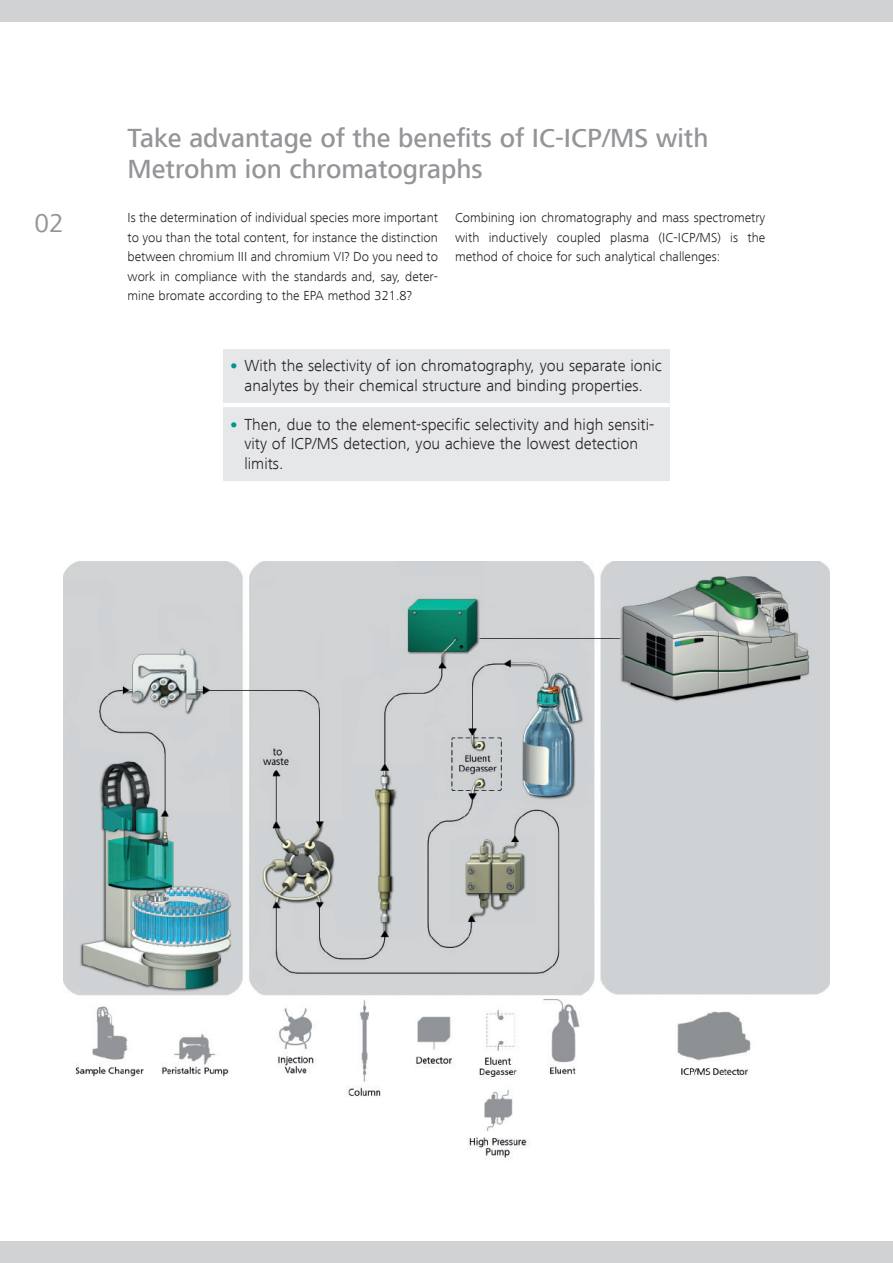
<style>
.page{position:relative;width:893px;height:1263px;background:#fff}
.page>*{position:absolute;margin:0;border:0;box-sizing:border-box;transform-origin:0 0}
.t1{font:500 27px/30.8px "Frutiger Next LT";color:#939598}
.t2{font:27px "Frutiger Next LT";color:#939598}
.t3{font:300 16.5px/19.5px "Frutiger Next LT";color:#231f20;text-align:center}
.t4{font:300 13.5px/19.5px "Frutiger Next LT";color:#231f20;text-align:justify}
.s1{font-weight:800;color:#00968f}
</style>
<div class="page">
<div style="left:223px;top:349px;width:447px;height:131px;background:#e6e7e9"></div>
<div style="left:0;top:1242px;width:893px;height:21px;background:#d1d2d4"></div>
<div style="left:0;top:0;width:893px;height:21px;background:#d1d2d4"></div>
<img style="left:64px;top:561px;width:765px;height:597px">
<hr style="left:223px;top:403px;width:447px;height:4px;background:#fff">
<h1 class="t1" style="left:128px;top:123px;width:582px">Take advantage of the benefits of IC-ICP/MS with<br>Metrohm ion chromatographs</h1>
<p class="t4" style="left:128px;top:208px;width:312px">Is the determination of individual species more important to you than the total content, for instance the distinction between chromium III and chromium VI? Do you need to work in compliance with the standards and, say, deter&shy;mine bromate according to the EPA method 321.8?</p>
<h1 class="t2" style="left:35px;top:208px;width:31px">02</h1>
<p class="t4" style="left:455px;top:208px;width:312px">Combining ion chromatography and mass spectrometry with inductively coupled plasma (IC-ICP/MS) is the method of choice for such analytical challenges:</p>
<p class="t3" style="left:229px;top:356px;width:435px"><span class="s1">•</span> With the selectivity of ion chromatography, you separate ionic analytes by their chemical structure and binding properties.</p>
<p class="t3" style="left:244px;top:415px;width:411px;text-align:left;text-indent:-16px"><span class="s1">•</span> Then, due to the element-specific selectivity and high sensiti&shy;vity of ICP/MS detection, you achieve the lowest detection limits.</p>
</div>
